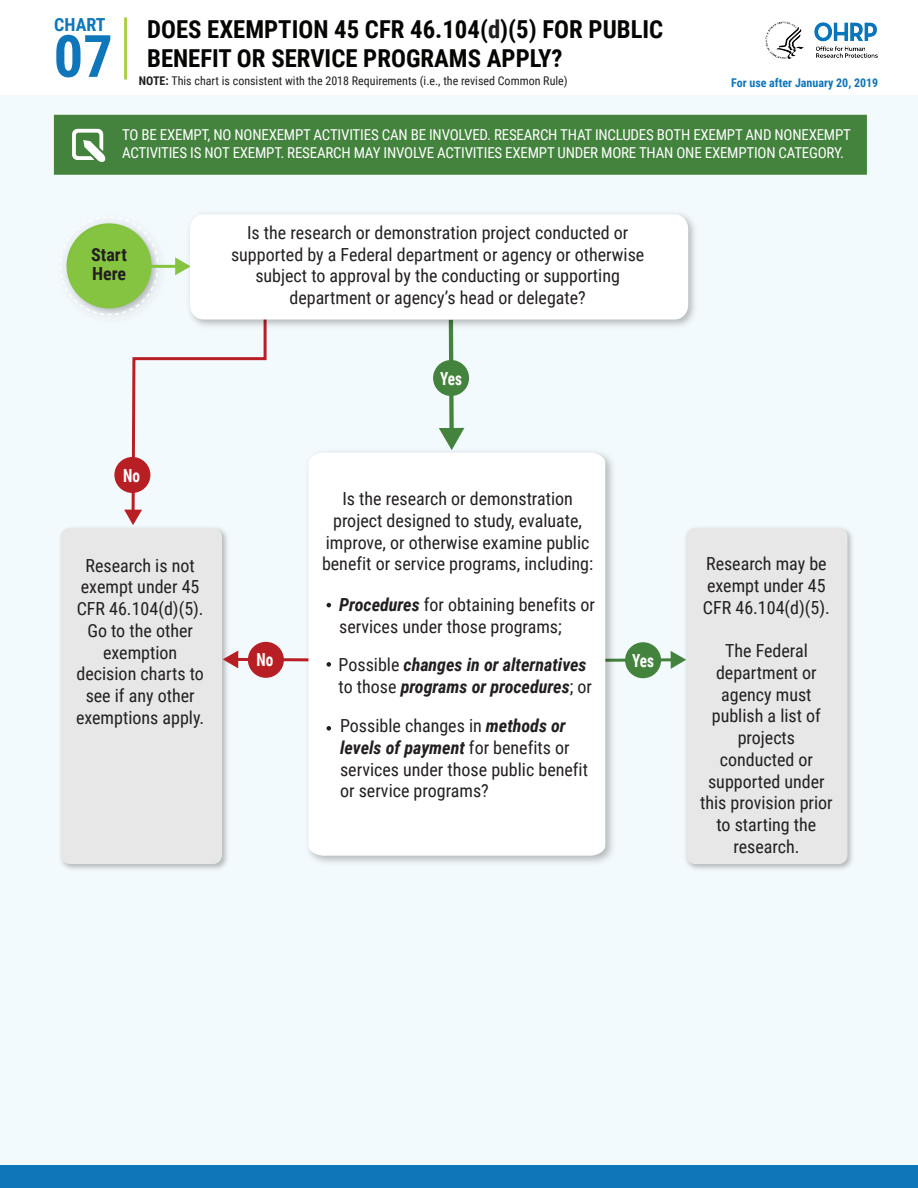
<style>
.page{position:relative;width:918px;height:1188px;background:#fff}
.page>*{position:absolute;margin:0;border:0;box-sizing:border-box;transform-origin:0 0}
.t1{font:700 58.5px "Roboto Condensed";color:#0f76ba}
.t2{font:700 24.75px/28.2px "Roboto Condensed";color:#050504}
.t3{font:18px/21.8px "Roboto Condensed";color:#231f20;text-align:center}
.t4{font:italic 700 18px/21.8px "Roboto Condensed";color:#231f20}
.t5{font:700 18px "Roboto Condensed";color:#fff;scale:.85 1}
.t6{font:700 18px/18.8px "Roboto Condensed";color:#231f20}
.t7{font:700 18px "Roboto Condensed";color:#0f76ba}
.t8{font:15px/18px "Roboto Condensed";letter-spacing:-.015em;color:#fff}
.t9{font:12px "Roboto Condensed";color:#231f20}
.t10{font:700 12px "Roboto Condensed";color:#0f76ba}
.s1{color:#231f20}
.s2{font-weight:700}
.s3{font-weight:700;font-style:italic}
.s4{font-weight:400;font-style:normal}
</style>
<div class="page">
<div style="left:0;top:95px;width:918px;height:1093px;background:#f3fafd"></div>
<hr style="left:124px;top:19px;width:3px;height:59px;background:#a9d049">
<div style="left:0;top:1166px;width:918px;height:22px;background:#0f76ba"></div>
<div style="left:54px;top:115px;width:813px;height:60px;background:#43833d;border:2px solid #43833d"></div>
<svg style="left:72px;top:129px;width:34px;height:33px"></svg>
<img style="left:688px;top:531px;width:164px;height:338px">
<div style="left:686px;top:528px;width:162px;height:336px;background:#e6e7e6"></div>
<img style="left:60px;top:530px;width:167px;height:339px">
<div style="left:61px;top:528px;width:161px;height:336px;background:#e6e7e6"></div>
<svg style="left:439px;top:332px;width:25px;height:114px"></svg>
<div style="left:435px;top:361px;width:33px;height:33px;background:#43833d;border-radius:50%"></div>
<div style="left:433px;top:360px;width:36px;height:36px;border:3px solid #43833d;border-radius:50%"></div>
<div style="left:249px;top:643px;width:33px;height:33px;background:#b71f24;border-radius:50%"></div>
<div style="left:248px;top:642px;width:36px;height:36px;border:3px solid #b71f24;border-radius:50%"></div>
<svg style="left:619px;top:651px;width:67px;height:18px"></svg>
<div style="left:627px;top:644px;width:33px;height:33px;background:#43833d;border-radius:50%"></div>
<div style="left:625px;top:642px;width:36px;height:36px;border:3px solid #43833d;border-radius:50%"></div>
<img style="left:63px;top:220px;width:108px;height:96px">
<div style="left:60px;top:216px;width:99px;height:99px;border:2px dashed #fff;border-radius:50%"></div>
<hr style="left:123px;top:265px;width:55px;height:3px;background:#84c440">
<svg style="left:175px;top:257px;width:9px;height:18px"></svg>
<svg style="left:124px;top:314px;width:143px;height:211px"></svg>
<img style="left:184px;top:213px;width:511px;height:119px">
<div style="left:190px;top:214px;width:498px;height:105px;background:#fff"></div>
<div style="left:116px;top:458px;width:33px;height:33px;background:#b71f24;border-radius:50%"></div>
<div style="left:114px;top:457px;width:36px;height:36px;border:3px solid #b71f24;border-radius:50%"></div>
<img style="left:312px;top:446px;width:307px;height:417px">
<div style="left:308px;top:453px;width:297px;height:403px;background:#fff"></div>
<svg style="left:327px;top:603px;width:4px;height:4px"></svg>
<svg style="left:223px;top:650px;width:148px;height:18px"></svg>
<svg style="left:327px;top:726px;width:4px;height:5px"></svg>
<img style="left:765px;top:21px;width:113px;height:38px">
<h2 class="t7" style="left:54px;top:12px;width:53px">CHART</h2>
<h2 class="t1" style="left:54px;top:15px;width:61px">07</h2>
<h2 class="t2" style="left:147px;top:15px;width:518px">DOES EXEMPTION 45 CFR 46.104(<span class="s1">d</span>)(5) FOR PUBLIC<br>BENEFIT OR SERVICE PROGRAMS APPLY?</h2>
<p class="t9" style="left:139px;top:73px;width:430px"><span class="s2">NOTE:</span> This chart is consistent with the 2018 Requirements (i.e., the revised Common Rule)</p>
<p class="t10" style="left:731px;top:74px;width:149px">For use after January 20, 2019</p>
<p class="t8" style="left:122px;top:125px;width:730px">TO BE EXEMPT, NO NONEXEMPT ACTIVITIES CAN BE INVOLVED. RESEARCH THAT INCLUDES BOTH EXEMPT AND NONEXEMPT<br>ACTIVITIES IS NOT EXEMPT. RESEARCH MAY INVOLVE ACTIVITIES EXEMPT UNDER MORE THAN ONE EXEMPTION CATEGORY.</p>
<p class="t6" style="left:91px;top:245px;width:37px">Start<br>Here</p>
<p class="t3" style="left:231px;top:221px;width:415px">Is the research or demonstration project conducted or supported by a Federal department or agency or otherwise subject to approval by the conducting or supporting department or agency’s head or delegate?</p>
<p class="t5" style="left:440px;top:366px;width:27px">Yes</p>
<p class="t5" style="left:123px;top:463px;width:21px">No</p>
<p class="t3" style="left:76px;top:554px;width:130px">Research is not exempt under 45<br>CFR 46.104(d)(5).<br>Go to the other exemption decision charts to see if any other exemptions apply.</p>
<p class="t3" style="left:322px;top:487px;width:273px">Is the research or demonstration project designed to study, evaluate, improve, or otherwise examine public benefit or service programs, including:</p>
<p class="t3" style="left:339px;top:593px;width:257px;text-align:left"><span class="s3">Procedures</span> for obtaining benefits or services under those programs;</p>
<p class="t4" style="left:339px;top:653px;width:255px"><span class="s4">Possible</span> changes in or alternatives <span class="s4">to those</span> programs or procedures<span class="s4">; or</span></p>
<p class="t3" style="left:340px;top:714px;width:249px;text-align:left">Possible changes in <span class="s3">methods or levels of payment</span> for benefits or services under those public benefit or service programs?</p>
<p class="t5" style="left:257px;top:647px;width:21px">No</p>
<p class="t5" style="left:632px;top:648px;width:27px">Yes</p>
<p class="t3" style="left:703px;top:552px;width:129px;text-align:left">Research may be exempt under 45<br>CFR 46.104(d)(5).</p>
<p class="t3" style="left:700px;top:639px;width:134px">The Federal department or agency must publish a list of projects conducted or supported under this provision prior to starting the research.</p>
</div>
